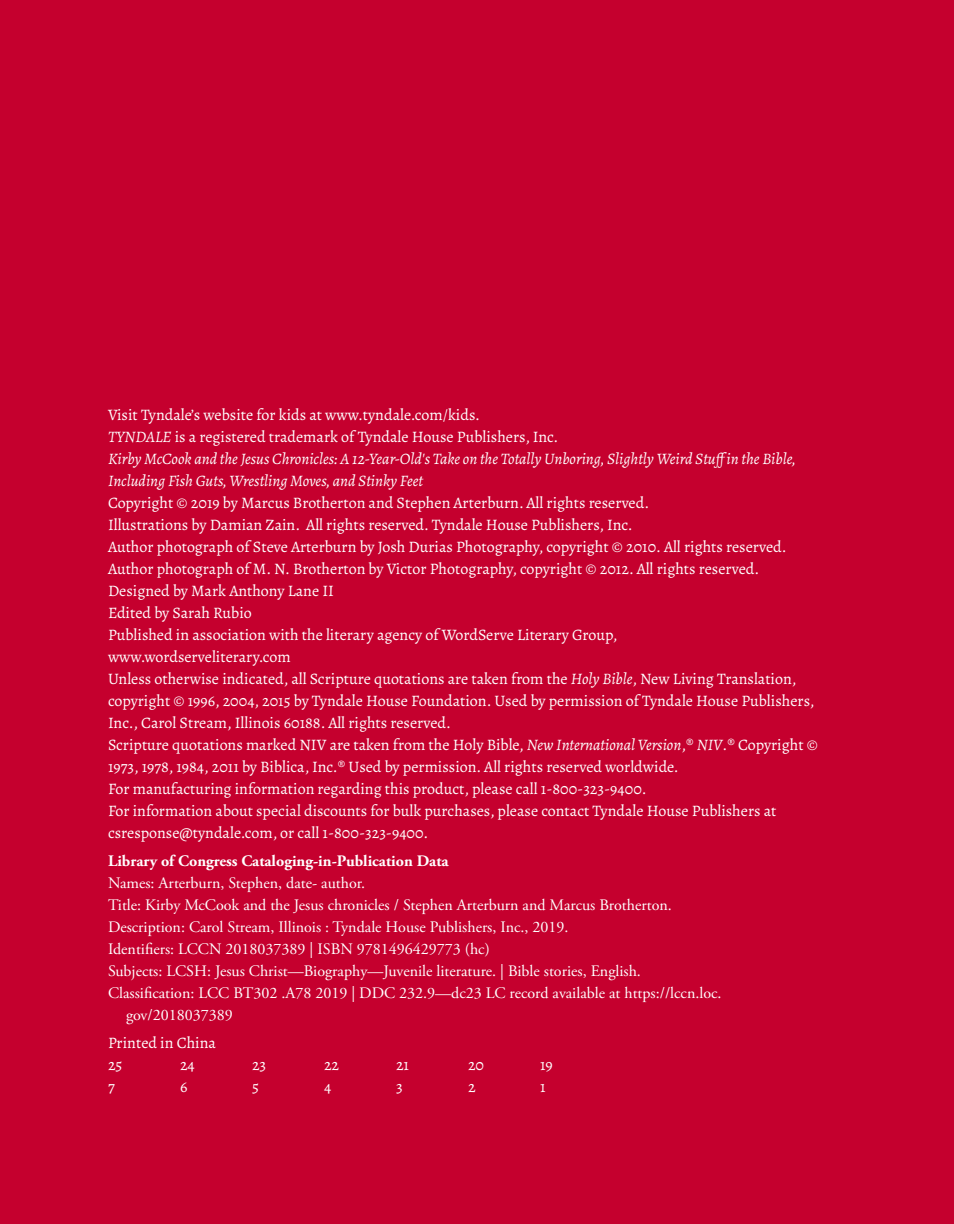
<style>
.page{position:relative;width:954px;height:1224px;background:#c5002e}
.page>*{position:absolute;margin:0;border:0;box-sizing:border-box;transform-origin:0 0}
.t1{font:16px/22px "Alegreya";color:#fff}
.t2{font:16px "Adobe Garamond Pro";color:#fff}
.t3{font:italic 16px/22px "Alegreya";color:#fff}
.t4{font:700 16px "Adobe Garamond Pro";color:#fff}
.s1{font-style:normal}
.s2{font-style:italic}
</style>
<div class="page">
<p class="t3" style="left:108px;top:403px;width:689px"><span class="s1">Visit Tyndale’s website for kids at www.tyndale.com/kids.<br></span>TYNDALE <span class="s1">is a registered trademark of Tyndale House Publishers, Inc.<br></span>Kirby McCook and the Jesus Chronicles: A 12-Year-Old's Take on the Totally Unboring, Slightly Weird Stuff in the Bible, Including Fish Guts, Wrestling Moves, and Stinky Feet</p>
<p class="t1" style="left:108px;top:492px;width:711px">Copyright © 2019 by Marcus Brotherton and Stephen Arterburn. All rights reserved.<br>Illustrations by Damian Zain. All rights reserved. Tyndale House Publishers, Inc.<br>Author photograph of Steve Arterburn by Josh Durias Photography, copyright © 2010. All rights reserved.<br>Author photograph of M. N. Brotherton by Victor Photography, copyright © 2012. All rights reserved.<br>Designed by Mark Anthony Lane II<br>Edited by Sarah Rubio<br>Published in association with the literary agency of WordServe Literary Group,<br>www.wordserveliterary.com<br>Unless otherwise indicated, all Scripture quotations are taken from the <span class="s2">Holy Bible</span>, New Living Translation, copyright © 1996, 2004, 2015 by Tyndale House Foundation. Used by permission of Tyndale House Publishers, Inc., Carol Stream, Illinois 60188. All rights reserved.<br>Scripture quotations marked NIV are taken from the Holy Bible, <span class="s2">New International Version</span>,® <span class="s2">NIV</span>.® Copyright © 1973, 1978, 1984, 2011 by Biblica, Inc.® Used by permission. All rights reserved worldwide.<br>For manufacturing information regarding this product, please call 1-800-323-9400.<br>For information about special discounts for bulk purchases, please contact Tyndale House Publishers at csresponse@tyndale.com, or call 1-800-323-9400.</p>
<p class="t4" style="left:108px;top:852px;width:342px">Library of Congress Cataloging-in-Publication Data</p>
<p class="t2" style="left:108px;top:873px;width:259px">Names: Arterburn, Stephen, date- author.</p>
<p class="t2" style="left:108px;top:895px;width:565px">Title: Kirby McCook and the Jesus chronicles / Stephen Arterburn and Marcus Brotherton.</p>
<p class="t2" style="left:108px;top:917px;width:462px">Description: Carol Stream, Illinois : Tyndale House Publishers, Inc., 2019.</p>
<p class="t2" style="left:108px;top:939px;width:383px">Identifiers: LCCN 2018037389 | ISBN 9781496429773 (hc)</p>
<p class="t2" style="left:108px;top:961px;width:534px">Subjects: LCSH: Jesus Christ—Biography—Juvenile literature. | Bible stories, English.</p>
<p class="t2" style="left:108px;top:983px;width:615px">Classification: LCC BT302 .A78 2019 | DDC 232.9—dc23 LC record available at https://lccn.loc.</p>
<p class="t2" style="left:126px;top:1005px;width:108px">gov/2018037389</p>
<p class="t1" style="left:108px;top:1032px;width:110px">Printed in China<br>25</p>
<p class="t1" style="left:180px;top:1054px;width:16px">24</p>
<p class="t1" style="left:252px;top:1054px;width:16px">23</p>
<p class="t1" style="left:324px;top:1054px;width:17px">22</p>
<p class="t1" style="left:396px;top:1054px;width:15px">21</p>
<p class="t1" style="left:468px;top:1054px;width:18px">20</p>
<p class="t1" style="left:540px;top:1054px;width:14px">19</p>
<p class="t1" style="left:108px;top:1076px;width:8px">7</p>
<p class="t1" style="left:180px;top:1076px;width:9px">6</p>
<p class="t1" style="left:252px;top:1076px;width:8px">5</p>
<p class="t1" style="left:324px;top:1076px;width:9px">4</p>
<p class="t1" style="left:396px;top:1076px;width:8px">3</p>
<p class="t1" style="left:468px;top:1076px;width:9px">2</p>
<p class="t1" style="left:540px;top:1076px;width:7px">1</p>
</div>
